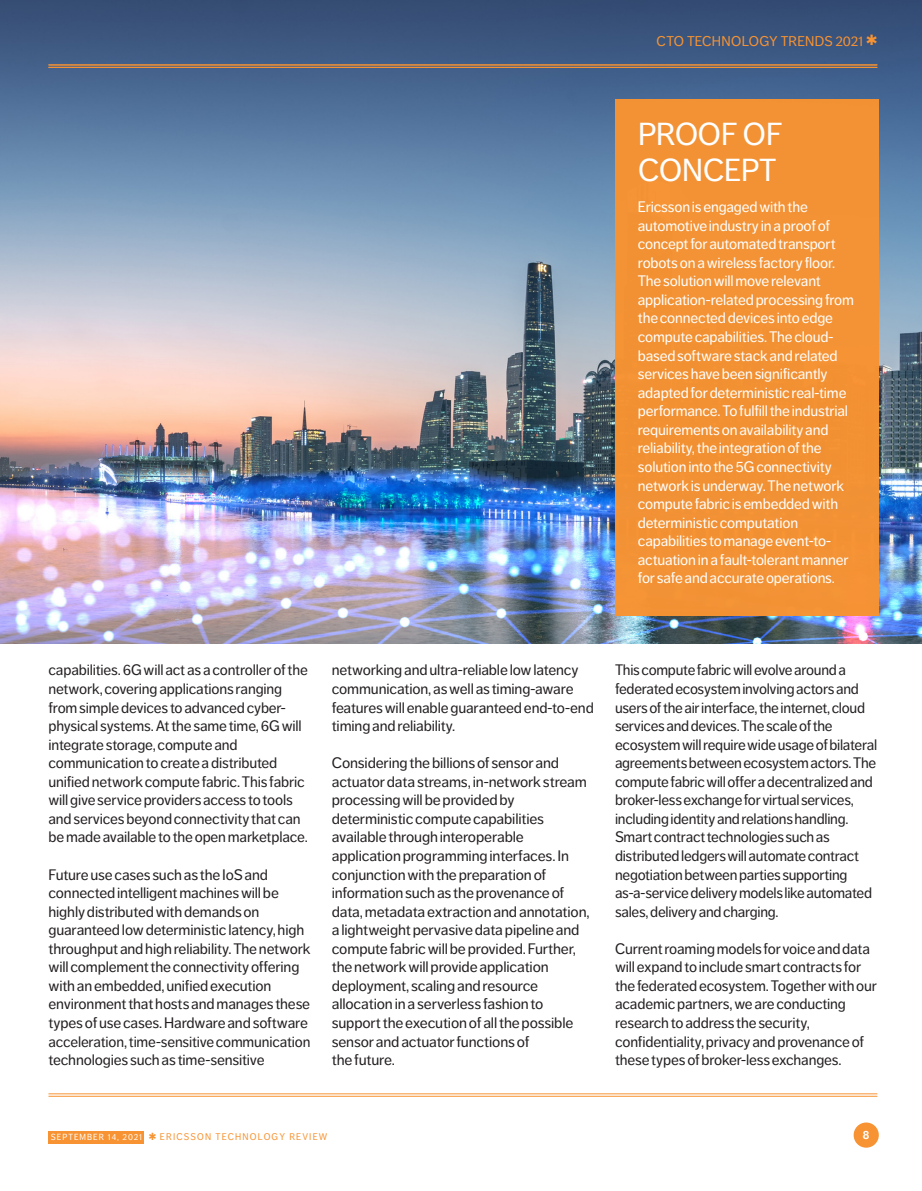
<style>
.page{position:relative;width:922px;height:1191px;background:#fff}
.page>*{position:absolute;margin:0;border:0;box-sizing:border-box;transform-origin:0 0}
.TechTrend_2018_-_Brö{font:31.5px "Dagny OT";letter-spacing:-.005em;color:#fff}
.TechTrend_2018_-_Brö-2{font:15.05px/18.6px "Dagny OT";letter-spacing:-.015em;color:#231f20}
.TechTrend_2018_-_Brö-3{font:15.05px/18.6px "Dagny OT";letter-spacing:-.01em;color:#fff}
.t1{font:14px "Dagny OT";letter-spacing:.01em;color:#f79332}
.t2{font:700 11.9px "Dagny OT";color:#fff;scale:.96 1}
.t3{font:9.62px "Dagny OT";letter-spacing:.12em;color:#f79332;scale:.96 1}
.s1{font-size:8.75px;color:#fff}
</style>
<div class="page">
<img style="left:0;top:0;width:922px;height:643px">
<div style="left:615px;top:99px;width:263px;height:516px;background:#f79332"></div>
<div style="left:48px;top:1130px;width:96px;height:13px;background:#f79332"></div>
<div style="left:853px;top:1122px;width:25px;height:25px;background:#f79332;border-radius:50%"></div>
<hr style="left:48px;top:1093px;width:829px;height:1px;background:#f79332">
<hr style="left:48px;top:1095px;width:829px;height:1px;background:#f79332">
<hr style="left:48px;top:64px;width:829px;height:1px;background:#f79332">
<hr style="left:48px;top:67px;width:829px;height:1px;background:#f79332">
<p class="t1" style="left:656px;top:33px;width:222px">CTO TECHNOLOGY TRENDS 2021 ✱</p>
<p class="TechTrend_2018_-_Brö" style="left:638px;top:116px;width:146px">PROOF OF</p>
<p class="TechTrend_2018_-_Brö" style="left:638px;top:153px;width:140px">CONCEPT</p>
<p class="TechTrend_2018_-_Brö-3" style="left:638px;top:198px;width:218px">Ericsson is engaged with the automotive industry in a proof of concept for automated transport robots on a wireless factory floor.<br>The solution will move relevant application-related processing from the connected devices into edge compute capabilities. The cloud&shy;based software stack and related services have been significantly adapted for deterministic real-time performance. To fulfill the industrial requirements on availability and reliability, the integration of the solution into the 5G connectivity network is underway. The network compute fabric is embedded with deterministic computation capabilities to manage event-to&shy;actuation in a fault-tolerant manner for safe and accurate operations.</p>
<p class="TechTrend_2018_-_Brö-2" style="left:48px;top:661px;width:261px">capabilities. 6G will act as a controller of the network, covering applications ranging from simple devices to advanced cyber&shy;physical systems. At the same time, 6G will integrate storage, compute and communication to create a distributed unified network compute fabric. This fabric will give service providers access to tools and services beyond connectivity that can be made available to the open marketplace.</p>
<p class="TechTrend_2018_-_Brö-2" style="left:48px;top:865px;width:264px">Future use cases such as the IoS and connected intelligent machines will be highly distributed with demands on guaranteed low deterministic latency, high throughput and high reliability. The network will complement the connectivity offering with an embedded, unified execution environment that hosts and manages these types of use cases. Hardware and software acceleration, time-sensitive communication technologies such as time-sensitive</p>
<p class="TechTrend_2018_-_Brö-2" style="left:332px;top:661px;width:264px">networking and ultra-reliable low latency communication, as well as timing-aware features will enable guaranteed end-to-end timing and reliability.</p>
<p class="TechTrend_2018_-_Brö-2" style="left:332px;top:754px;width:259px">Considering the billions of sensor and actuator data streams, in-network stream processing will be provided by deterministic compute capabilities available through interoperable application programming interfaces. In conjunction with the preparation of information such as the provenance of data, metadata extraction and annotation, a lightweight pervasive data pipeline and compute fabric will be provided. Further, the network will provide application deployment, scaling and resource allocation in a serverless fashion to support the execution of all the possible sensor and actuator functions of<br>the future.</p>
<p class="TechTrend_2018_-_Brö-2" style="left:615px;top:661px;width:264px">This compute fabric will evolve around a federated ecosystem involving actors and users of the air interface, the internet, cloud services and devices. The scale of the ecosystem will require wide usage of bilateral agreements between ecosystem actors. The compute fabric will offer a decentralized and broker-less exchange for virtual services, including identity and relations handling.<br>Smart contract technologies such as distributed ledgers will automate contract negotiation between parties supporting as-a-service delivery models like automated sales, delivery and charging.</p>
<p class="TechTrend_2018_-_Brö-2" style="left:615px;top:939px;width:263px">Current roaming models for voice and data will expand to include smart contracts for the federated ecosystem. Together with our academic partners, we are conducting research to address the security, confidentiality, privacy and provenance of these types of broker-less exchanges.</p>
<p class="t3" style="left:51px;top:1131px;width:289px"><span class="s1">SEPTEMBER 14, 2021</span> ✱ ERICSSON TECHNOLOGY REVIEW</p>
<p class="t2" style="left:862px;top:1127px;width:8px">8</p>
</div>
